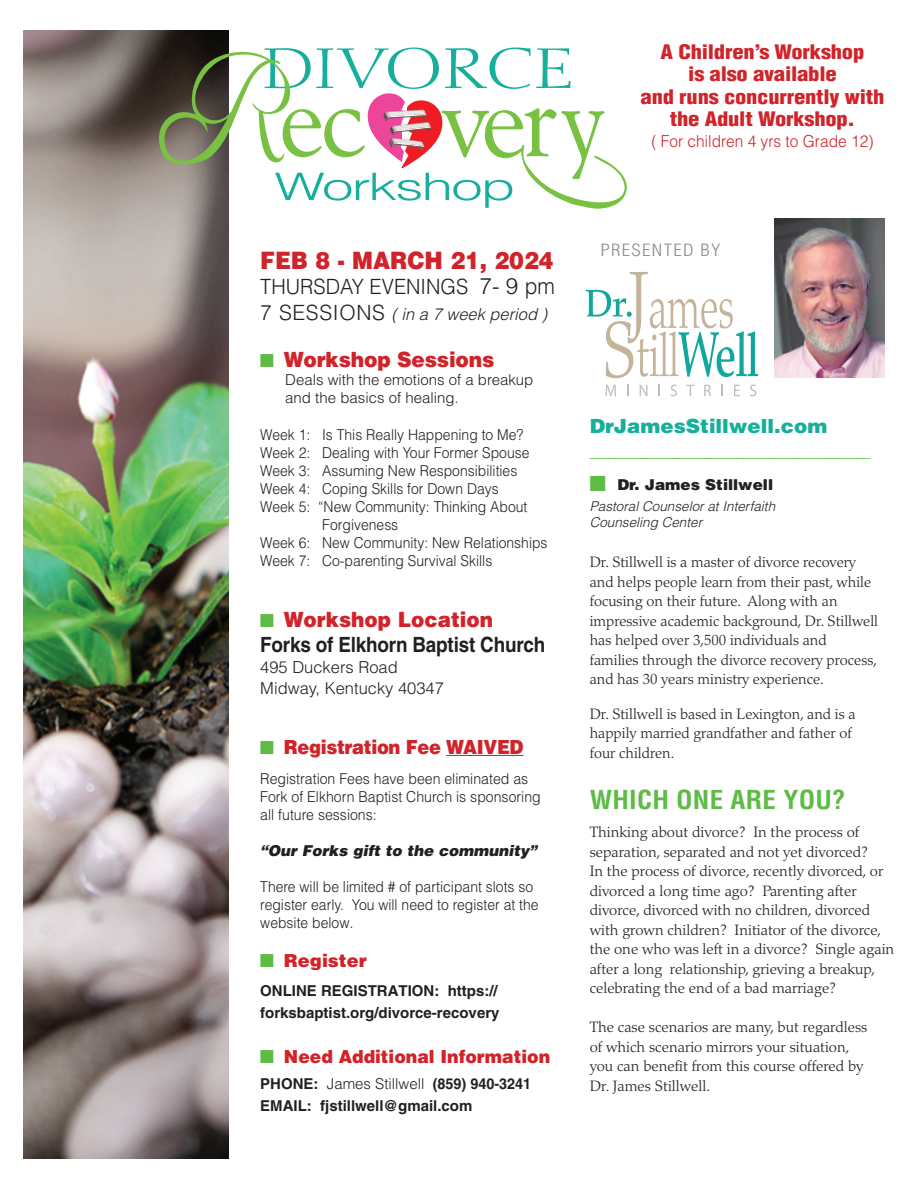
<style>
.page{position:relative;width:918px;height:1188px;background:#fff}
.page>*{position:absolute;margin:0;border:0;box-sizing:border-box;transform-origin:0 0}
.t1{font:700 condensed 25.5px "Helvetica";letter-spacing:.01em;color:#5dbb46;scale:1.06 1}
.t2{font:900 24px "Helvetica";color:#d1232a;scale:.92 1}
.t3{font:700 21px/25.2px "Helvetica";letter-spacing:-.01em;color:#231f20;scale:.9 1}
.t4{font:300 21px "Helvetica";color:#231f20;scale:.95 1}
.t5{font:900 21px "Helvetica";letter-spacing:-.01em;color:#d1232a;scale:.96 1}
.t6{font:900 condensed 19.5px/22.5px "Helvetica";letter-spacing:-.01em;color:#d1232a;text-align:center;scale:1.16 1}
.t7{font:900 19.5px "Helvetica";letter-spacing:-.02em;color:#d1232a;scale:.92 1}
.t8{font:900 19.5px "Helvetica";color:#16af9c}
.t9{font:900 18px "Helvetica";color:#d1232a;scale:.96 1}
.t10{font:900 18px "Helvetica";color:#d1232a}
.t11{font:300 16.5px/21px "Helvetica";color:#231f20}
.t12{font:300 16.5px "Helvetica";color:#d1232a;scale:.94 1}
.t13{font:italic 300 16.5px "Helvetica";color:#231f20}
.t14{font:300 condensed 16.5px "Helvetica";letter-spacing:.07em;color:#8a8c8f;scale:1.14 1}
.t15{font:300 15px/19.5px "Palatino";color:#231f20}
.t16{font:300 15px/18px "Helvetica";color:#231f20;scale:.93 1}
.t17{font:700 15px/22.5px "Helvetica";color:#231f20}
.t18{font:300 15px/18px "Helvetica";color:#231f20;scale:.94 1}
.t19{font:300 15px/18px "Helvetica";color:#231f20}
.t20{font:300 15px "Palatino";color:#5dbb46}
.t21{font:italic 900 15px "Helvetica";color:#231f20}
.t22{font:900 15px "Helvetica";color:#231f20}
.t23{font:italic 300 13.5px/16.2px "Helvetica";color:#231f20}
.s1{font-size:22.5px}
.s2{font-style:normal;font-size:21px}
.s3{font-family:"Monotype Sorts";font-weight:400;font-size:18px;color:#5dbb46}
.s4{font-weight:900;color:#d1232a}
.s5{font-family:"Monotype Sorts";font-weight:400;color:#5dbb46}
.s6{font-weight:300}
.s7{font-family:"Monotype Sorts";font-weight:400;font-size:21px;color:#5dbb46}
</style>
<div class="page">
<hr style="left:446px;top:755px;width:78px;height:1px;background:#d1232a">
<img style="left:24px;top:30px;width:205px;height:1129px">
<svg style="left:159px;top:48px;width:468px;height:161px"></svg>
<svg style="left:586px;top:272px;width:172px;height:106px"></svg>
<svg style="left:605px;top:385px;width:11px;height:11px"></svg>
<svg style="left:640px;top:385px;width:8px;height:11px"></svg>
<svg style="left:671px;top:385px;width:6px;height:11px"></svg>
<svg style="left:687px;top:385px;width:7px;height:11px"></svg>
<svg style="left:704px;top:385px;width:7px;height:11px"></svg>
<svg style="left:721px;top:385px;width:2px;height:11px"></svg>
<svg style="left:734px;top:385px;width:6px;height:11px"></svg>
<svg style="left:750px;top:385px;width:6px;height:11px"></svg>
<img style="left:774px;top:219px;width:111px;height:158px">
<h3 class="t6" style="left:641px;top:40px;width:212px">A Children’s Workshop<br>is also available<br>and runs concurrently with the Adult Workshop.</h3>
<p class="t12" style="left:651px;top:131px;width:238px">( For children 4 yrs to Grade 12)</p>
<h2 class="t2" style="left:260px;top:244px;width:320px">FEB 8 - MARCH 21, 2024</h2>
<h3 class="t4" style="left:260px;top:274px;width:312px">THURSDAY EVENINGS <span class="s1">7- 9 pm</span></h3>
<p class="t13" style="left:260px;top:304px;width:289px"><span class="s2">7 SESSIONS</span> ( in a 7 week period )</p>
<h3 class="t5" style="left:260px;top:345px;width:245px"><span class="s3">N</span> Workshop Sessions</h3>
<p class="t19" style="left:285px;top:370px;width:250px">Deals with the emotions of a breakup and the basics of healing.</p>
<p class="t16" style="left:260px;top:426px;width:285px">Week 1: Is This Really Happening to Me?</p>
<p class="t16" style="left:260px;top:444px;width:291px">Week 2: Dealing with Your Former Spouse</p>
<p class="t16" style="left:260px;top:462px;width:278px">Week 3: Assuming New Responsibilities</p>
<p class="t16" style="left:260px;top:480px;width:258px">Week 4: Coping Skills for Down Days</p>
<p class="t16" style="left:260px;top:498px;width:289px">Week 5: “New Community: Thinking About</p>
<p class="t16" style="left:322px;top:516px;width:83px">Forgiveness</p>
<p class="t16" style="left:260px;top:534px;width:310px">Week 6: New Community: New Relationships</p>
<p class="t16" style="left:260px;top:552px;width:251px">Week 7: Co-parenting Survival Skills</p>
<h3 class="t3" style="left:260px;top:607px;width:318px"><span class="s3">N</span> <span class="s4">Workshop Location<br></span>Forks of Elkhorn Baptist Church</h3>
<p class="t11" style="left:260px;top:657px;width:185px">495 Duckers Road<br>Midway, Kentucky 40347</p>
<h3 class="t7" style="left:260px;top:734px;width:288px"><span class="s3">N</span> Registration Fee WAIVED</h3>
<p class="t18" style="left:260px;top:769px;width:300px">Registration Fees have been eliminated as<br>Fork of Elkhorn Baptist Church is sponsoring all future sessions:</p>
<p class="t21" style="left:260px;top:840px;width:278px">“Our Forks gift to the community”</p>
<p class="t16" style="left:260px;top:877px;width:301px">There will be limited # of participant slots so register early. You will need to register at the website below.</p>
<p class="t10" style="left:260px;top:949px;width:108px"><span class="s5">N</span> Register</p>
<p class="t17" style="left:260px;top:979px;width:241px">ONLINE REGISTRATION: https:// forksbaptist.org/divorce-recovery</p>
<p class="t9" style="left:260px;top:1045px;width:304px"><span class="s5">N</span> Need Additional Information</p>
<p class="t17" style="left:260px;top:1072px;width:272px">PHONE: <span class="s6">James Stillwell</span> (859) 940-3241<br>EMAIL: fjstillwell@gmail.com</p>
<p class="t14" style="left:600px;top:240px;width:107px">PRESENTED BY</p>
<h3 class="t8" style="left:590px;top:413px;width:239px">DrJamesStillwell.com</h3>
<p class="t20" style="left:590px;top:443px;width:283px">____________________________________________</p>
<p class="t22" style="left:590px;top:474px;width:185px"><span class="s7">N</span> Dr. James Stillwell</p>
<p class="t23" style="left:590px;top:497px;width:187px">Pastoral Counselor at Interfaith<br>Counseling Center</p>
<p class="t15" style="left:590px;top:553px;width:290px">Dr. Stillwell is a master of divorce recovery and helps people learn from their past, while focusing on their future. Along with an impressive academic background, Dr. Stillwell has helped over 3,500 individuals and families through the divorce recovery process, and has 30 years ministry experience.</p>
<p class="t15" style="left:590px;top:704px;width:268px">Dr. Stillwell is based in Lexington, and is a happily married grandfather and father of four children.</p>
<h1 class="t1" style="left:590px;top:783px;width:243px">WHICH ONE ARE YOU?</h1>
<p class="t15" style="left:590px;top:823px;width:306px">Thinking about divorce? In the process of separation, separated and not yet divorced?<br>In the process of divorce, recently divorced, or divorced a long time ago? Parenting after divorce, divorced with no children, divorced with grown children? Initiator of the divorce, the one who was left in a divorce? Single again after a long relationship, grieving a breakup, celebrating the end of a bad marriage?</p>
<p class="t15" style="left:590px;top:1018px;width:279px">The case scenarios are many, but regardless of which scenario mirrors your situation, you can benefit from this course offered by Dr. James Stillwell.</p>
</div>
